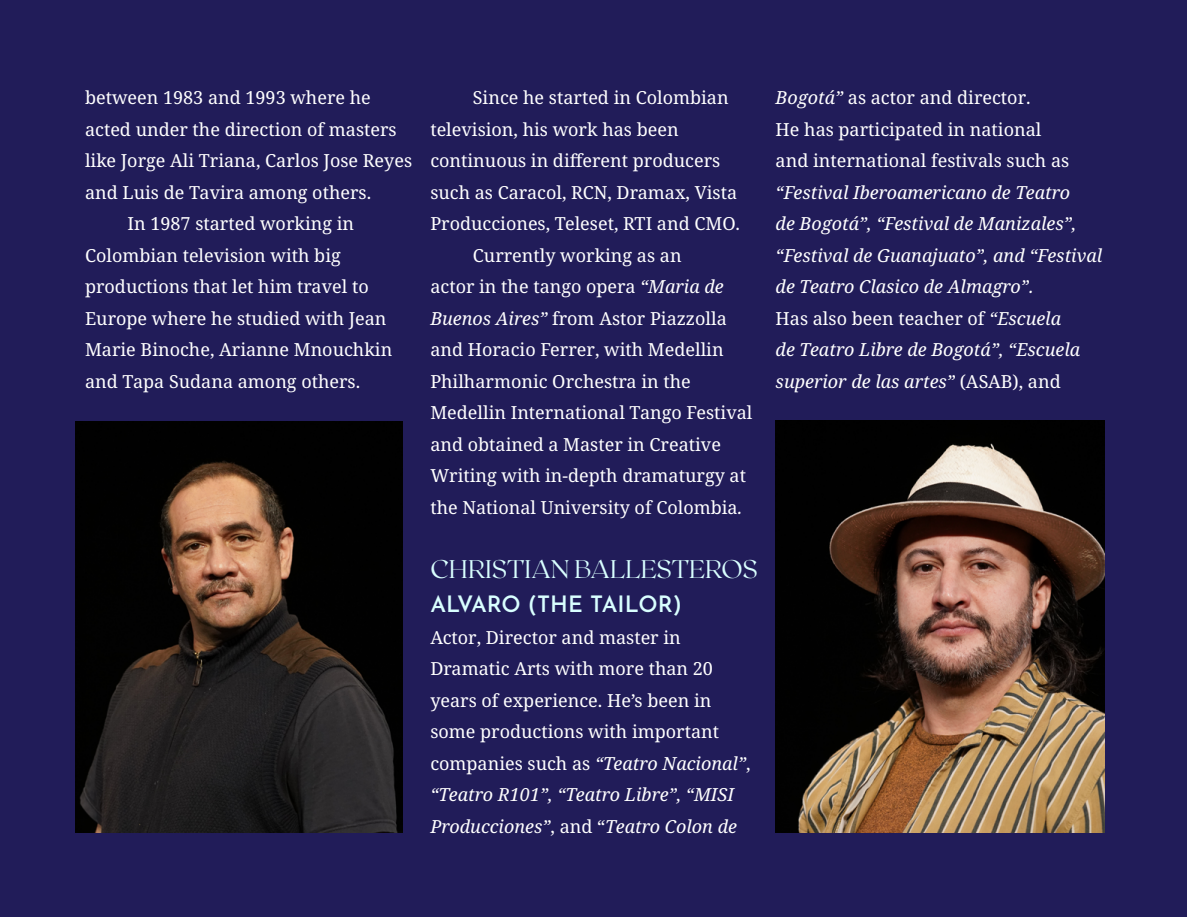
<style>
.page{position:relative;width:1188px;height:918px;background:#fff}
.page>*{position:absolute;margin:0;border:0;box-sizing:border-box;transform-origin:0 0}
.Cateogrías_-_Títulos{font:100 25.5px "Roxborough CF";color:#d9ffff}
.Subtitulo_JosefinPeq{font:600 22.5px "Josefin Sans";color:#d9ffff}
.Cuerpo_de_texto_IND{font:18px/31.5px "Noto Serif";color:#fff}
.Cuerpo_de_texto_IND-2{font:italic 18px/31.5px "Noto Serif";color:#fff}
.s1{font-style:italic}
.s2{font-style:normal}
</style>
<div class="page">
<div style="left:1px;top:1px;width:1186px;height:916px;background:#211c59"></div>
<img style="left:75px;top:422px;width:328px;height:410px">
<img style="left:776px;top:420px;width:329px;height:413px">
<p class="Cuerpo_de_texto_IND" style="left:85px;top:83px;width:329px">between 1983 and 1993 where he acted under the direction of masters like Jorge Ali Triana, Carlos Jose Reyes and Luis de Tavira among others.</p>
<p class="Cuerpo_de_texto_IND" style="left:85px;top:209px;width:309px;text-indent:43px">In 1987 started working in<br>Colombian television with big productions that let him travel to<br>Europe where he studied with Jean<br>Marie Binoche, Arianne Mnouchkin and Tapa Sudana among others.</p>
<p class="Cuerpo_de_texto_IND" style="left:430px;top:83px;width:311px;text-indent:43px">Since he started in Colombian television, his work has been continuous in different producers such as Caracol, RCN, Dramax, Vista Producciones, Teleset, RTI and CMO.</p>
<p class="Cuerpo_de_texto_IND" style="left:430px;top:240px;width:324px;text-indent:43px">Currently working as an<br>actor in the tango opera <span class="s1">“Maria de Buenos Aires”</span> from Astor Piazzolla and Horacio Ferrer, with Medellin Philharmonic Orchestra in the Medellin International Tango Festival and obtained a Master in Creative Writing with in-depth dramaturgy at the National University of Colombia<span class="s1">.</span></p>
<p class="Cateogrías_-_Títulos" style="left:430px;top:552px;width:329px">CHRISTIAN BALLESTEROS</p>
<p class="Subtitulo_JosefinPeq" style="left:430px;top:585px;width:253px">ALVARO (THE TAILOR)</p>
<p class="Cuerpo_de_texto_IND" style="left:430px;top:622px;width:322px">Actor, Director and master in Dramatic Arts with more than 20 years of experience. He’s been in some productions with important companies such as <span class="s1">“Teatro Nacional”</span>, <span class="s1">“Teatro R101”, “Teatro Libre”, “MISI Producciones”</span>, and “<span class="s1">Teatro Colon de</span></p>
<p class="Cuerpo_de_texto_IND" style="left:776px;top:83px;width:257px"><span class="s1">Bogotá”</span> as actor and director.</p>
<p class="Cuerpo_de_texto_IND-2" style="left:776px;top:114px;width:328px"><span class="s2">He has participated in national<br>and international festivals such as </span>“Festival Iberoamericano de Teatro<br>de Bogotá”, “Festival de Manizales”, “Festival de Guanajuato”, and “Festival de Teatro Clasico de Almagro”.</p>
<p class="Cuerpo_de_texto_IND-2" style="left:776px;top:303px;width:306px"><span class="s2">Has also been teacher of</span> “Escuela de Teatro Libre de Bogotá”, “Escuela superior de las artes” <span class="s2">(ASAB), and</span></p>
</div>
